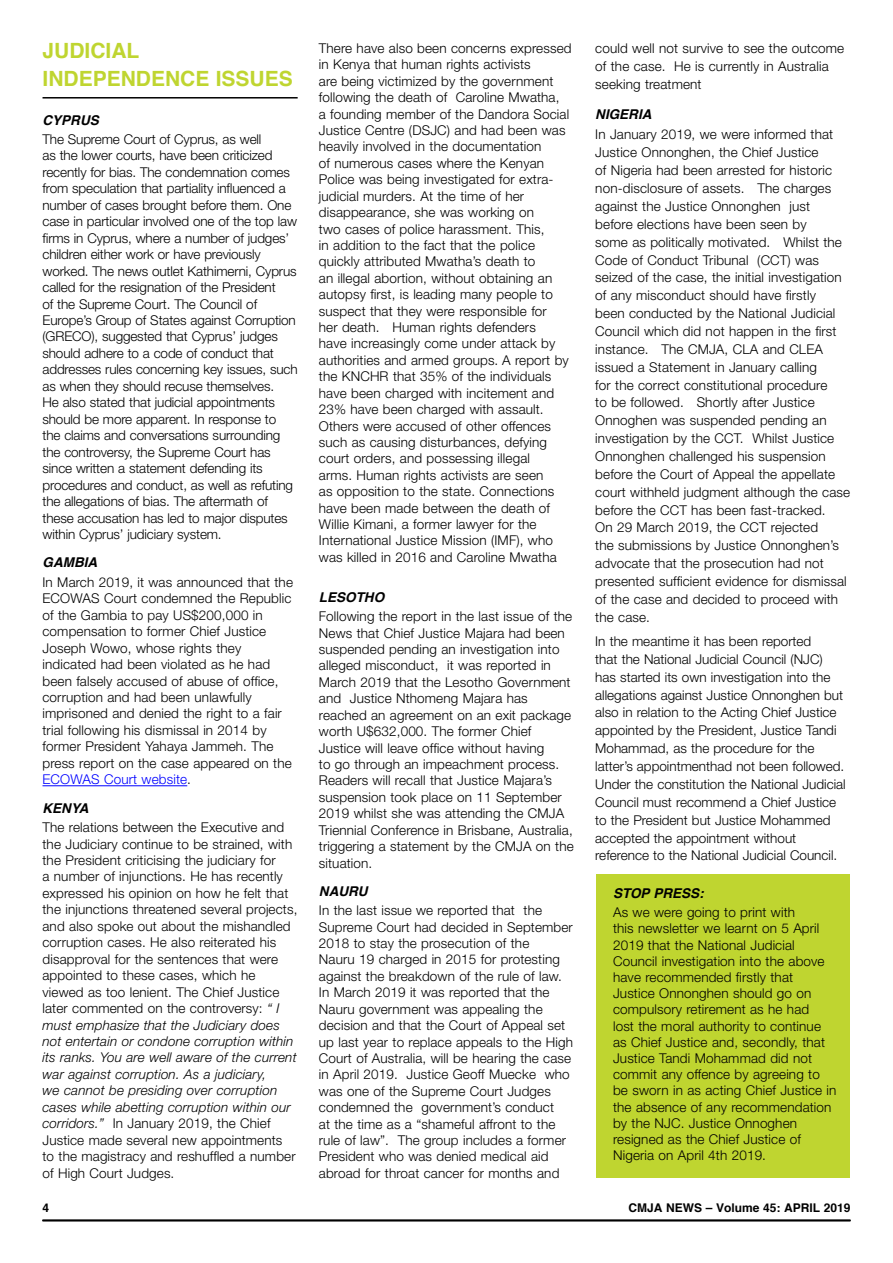
<style>
.page{position:relative;width:893px;height:1263px;background:#fff}
.page>*{position:absolute;margin:0;border:0;box-sizing:border-box;transform-origin:0 0}
.t1{font:700 21px/27.3px "Helvetica";color:#bfd530}
.t2{font:300 13.5px/16.4px "Helvetica Neue";letter-spacing:.01em;color:#000}
.t3{font:300 13.5px/16.5px "Helvetica Neue";letter-spacing:-.01em;color:#000}
.t4{font:italic 700 13.5px "Helvetica";color:#000}
.t5{font:700 12px "Helvetica";color:#000}
.s1{color:#00f}
.s2{font-style:italic}
</style>
<div class="page">
<hr style="left:43px;top:1220px;width:807px;height:1px;background:#000">
<hr style="left:43px;top:97px;width:255px;height:2px;background:#000">
<hr style="left:43px;top:785px;width:144px;height:1px;background:#00f">
<div style="left:596px;top:874px;width:254px;height:303px;background:#bfd530"></div>
<h1 class="t1" style="left:43px;top:38px;width:252px">JUDICIAL<br>INDEPENDENCE ISSUES</h1>
<p class="t4" style="left:43px;top:109px;width:58px">CYPRUS</p>
<p class="t3" style="left:43px;top:131px;width:257px">The Supreme Court of Cyprus, as well<br>as the lower courts, have been criticized recently for bias. The condemnation comes from speculation that partiality influenced a number of cases brought before them. One case in particular involved one of the top law firms in Cyprus, where a number of judges’ children either work or have previously worked. The news outlet Kathimerni, Cyprus called for the resignation of the President<br>of the Supreme Court. The Council of Europe’s Group of States against Corruption (GRECO), suggested that Cyprus’ judges should adhere to a code of conduct that addresses rules concerning key issues, such as when they should recuse themselves.<br>He also stated that judicial appointments should be more apparent. In response to<br>the claims and conversations surrounding the controversy, the Supreme Court has since written a statement defending its procedures and conduct, as well as refuting the allegations of bias. The aftermath of these accusation has led to major disputes within Cyprus’ judiciary system.</p>
<p class="t4" style="left:43px;top:551px;width:56px">GAMBIA</p>
<p class="t2" style="left:43px;top:573px;width:252px">In March 2019, it was announced that the ECOWAS Court condemned the Republic of the Gambia to pay US$200,000 in compensation to former Chief Justice Joseph Wowo, whose rights they indicated had been violated as he had been falsely accused of abuse of office, corruption and had been unlawfully imprisoned and denied the right to a fair trial following his dismissal in 2014 by former President Yahaya Jammeh. The press report on the case appeared on the <span class="s1">ECOWAS Court website</span>.</p>
<p class="t4" style="left:43px;top:797px;width:48px">KENYA</p>
<p class="t2" style="left:43px;top:819px;width:256px">The relations between the Executive and the Judiciary continue to be strained, with the President criticising the judiciary for<br>a number of injunctions. He has recently expressed his opinion on how he felt that the injunctions threatened several projects, and also spoke out about the mishandled corruption cases. He also reiterated his disapproval for the sentences that were appointed to these cases, which he viewed as too lenient. The Chief Justice later commented on the controversy: <span class="s2">“ I must emphasize that the Judiciary does not entertain or condone corruption within its ranks. You are well aware of the current war against corruption. As a judiciary,<br>we cannot be presiding over corruption cases while abetting corruption within our corridors.”</span> In January 2019, the Chief Justice made several new appointments to the magistracy and reshuffled a number of High Court Judges.</p>
<p class="t2" style="left:319px;top:40px;width:254px">There have also been concerns expressed in Kenya that human rights activists<br>are being victimized by the government following the death of Caroline Mwatha,<br>a founding member of the Dandora Social Justice Centre (DSJC) and had been was heavily involved in the documentation<br>of numerous cases where the Kenyan Police was being investigated for extra&shy;judicial murders. At the time of her disappearance, she was working on<br>two cases of police harassment. This,<br>in addition to the fact that the police quickly attributed Mwatha’s death to<br>an illegal abortion, without obtaining an autopsy first, is leading many people to suspect that they were responsible for<br>her death. Human rights defenders<br>have increasingly come under attack by authorities and armed groups. A report by the KNCHR that 35% of the individuals have been charged with incitement and 23% have been charged with assault.<br>Others were accused of other offences such as causing disturbances, defying court orders, and possessing illegal<br>arms. Human rights activists are seen<br>as opposition to the state. Connections have been made between the death of Willie Kimani, a former lawyer for the International Justice Mission (IMF), who was killed in 2016 and Caroline Mwatha</p>
<p class="t4" style="left:319px;top:586px;width:67px">LESOTHO</p>
<p class="t2" style="left:319px;top:608px;width:256px">Following the report in the last issue of the News that Chief Justice Majara had been suspended pending an investigation into alleged misconduct, it was reported in March 2019 that the Lesotho Government and Justice Nthomeng Majara has reached an agreement on an exit package worth U$632,000. The former Chief Justice will leave office without having<br>to go through an impeachment process.<br>Readers will recall that Justice Majara’s suspension took place on 11 September 2019 whilst she was attending the CMJA Triennial Conference in Brisbane, Australia, triggering a statement by the CMJA on the situation.</p>
<p class="t4" style="left:319px;top:880px;width:50px">NAURU</p>
<p class="t2" style="left:319px;top:902px;width:256px">In the last issue we reported that the Supreme Court had decided in September 2018 to stay the prosecution of the<br>Nauru 19 charged in 2015 for protesting against the breakdown of the rule of law.<br>In March 2019 it was reported that the Nauru government was appealing the decision and that the Court of Appeal set up last year to replace appeals to the High Court of Australia, will be hearing the case in April 2019. Justice Geoff Muecke who was one of the Supreme Court Judges condemned the government’s conduct<br>at the time as a “shameful affront to the rule of law”. The group includes a former President who was denied medical aid abroad for throat cancer for months and</p>
<p class="t2" style="left:595px;top:39px;width:250px;line-height:17.9px">could well not survive to see the outcome of the case. He is currently in Australia seeking treatment</p>
<p class="t4" style="left:595px;top:103px;width:58px">NIGERIA</p>
<p class="t2" style="left:595px;top:125px;width:256px;line-height:17.9px">In January 2019, we were informed that Justice Onnonghen, the Chief Justice<br>of Nigeria had been arrested for historic non-disclosure of assets. The charges against the Justice Onnonghen just before elections have been seen by<br>some as politically motivated. Whilst the Code of Conduct Tribunal (CCT) was seized of the case, the initial investigation of any misconduct should have firstly<br>been conducted by the National Judicial Council which did not happen in the first instance. The CMJA, CLA and CLEA issued a Statement in January calling<br>for the correct constitutional procedure<br>to be followed. Shortly after Justice Onnoghen was suspended pending an investigation by the CCT. Whilst Justice Onnonghen challenged his suspension before the Court of Appeal the appellate court withheld judgment although the case before the CCT has been fast-tracked.<br>On 29 March 2019, the CCT rejected<br>the submissions by Justice Onnonghen’s advocate that the prosecution had not presented sufficient evidence for dismissal of the case and decided to proceed with the case.</p>
<p class="t2" style="left:595px;top:632px;width:252px;line-height:17.9px">In the meantime it has been reported<br>that the National Judicial Council (NJC) has started its own investigation into the allegations against Justice Onnonghen but also in relation to the Acting Chief Justice appointed by the President, Justice Tandi Mohammad, as the procedure for the latter’s appointmenthad not been followed.<br>Under the constitution the National Judicial Council must recommend a Chief Justice to the President but Justice Mohammed accepted the appointment without reference to the National Judicial Council.</p>
<p class="t4" style="left:613px;top:882px;width:92px">STOP PRESS:</p>
<p class="t2" style="left:613px;top:904px;width:225px">As we were going to print with<br>this newsletter we learnt on 5 April<br>2019 that the National Judicial<br>Council investigation into the above have recommended firstly that<br>Justice Onnonghen should go on compulsory retirement as he had<br>lost the moral authority to continue as Chief Justice and, secondly, that<br>Justice Tandi Mohammad did not commit any offence by agreeing to be sworn in as acting Chief Justice in the absence of any recommendation by the NJC. Justice Onnoghen resigned as the Chief Justice of<br>Nigeria on April 4th 2019.</p>
<p class="t5" style="left:43px;top:1198px;width:8px">4</p>
<p class="t5" style="left:628px;top:1198px;width:224px">CMJA NEWS – Volume 45: APRIL 2019</p>
</div>
